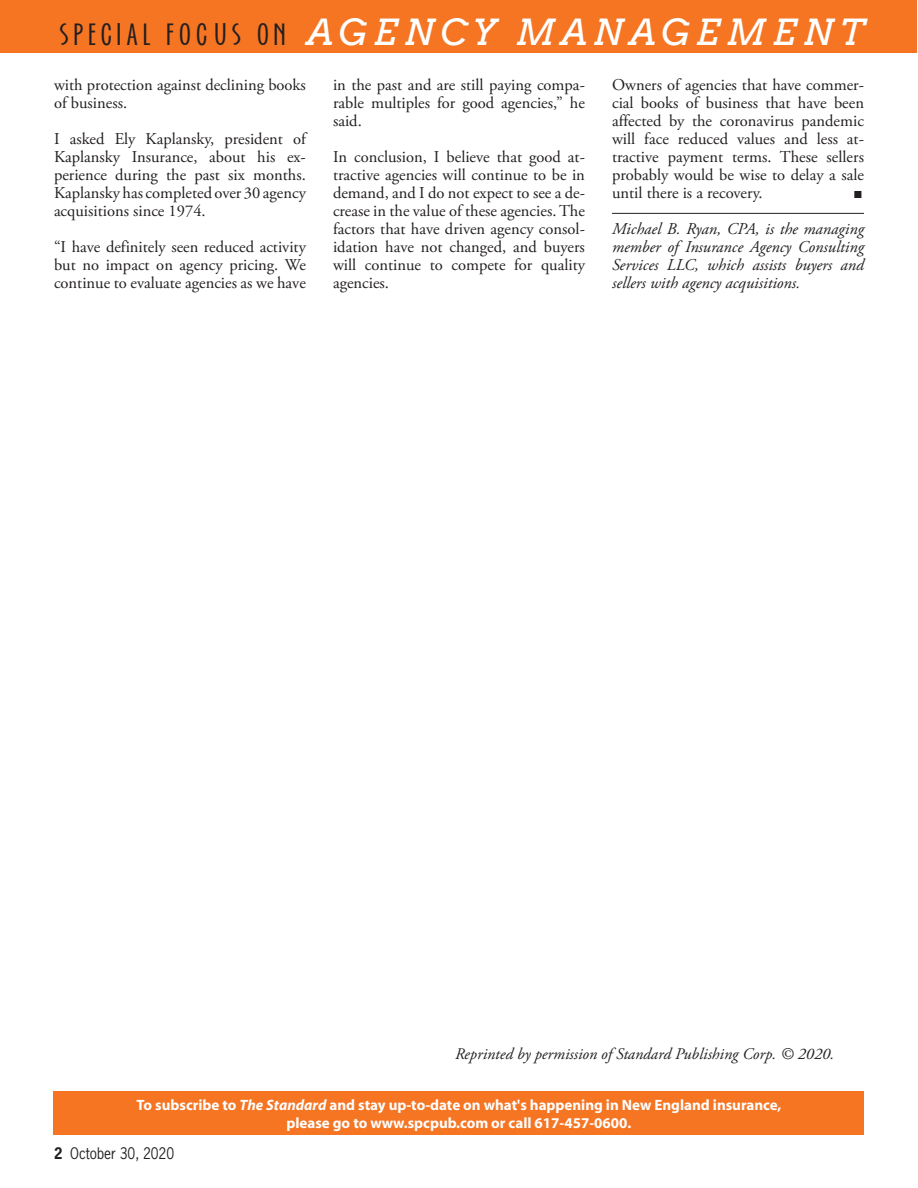
<style>
.page{position:relative;width:918px;height:1188px;background:#fff}
.page>*{position:absolute;margin:0;border:0;box-sizing:border-box;transform-origin:0 0}
.t1{font:italic 36px "Arvo";letter-spacing:.16em;color:#fff}
.Copy_to_Galley{font:16.5px/18px "Adobe Garamond Pro";color:#231f20;text-align:justify}
.Author_Info{font:italic 16.5px/18px "Adobe Garamond Pro";color:#231f20;text-align:justify}
.Sidelights_Text{font:italic 16.2px "Adobe Garamond Pro";color:#231f20}
.t2{font:700 15px/18px "Myriad";color:#fff;text-align:center}
.t3{font:15px "News Gothic Std";color:#231f20;scale:.9 1}
.Copy_to_Galley-2{font:10.2px "Zapf Dingbats ITC";color:#231f20}
.s1{font-family:"Ever After";font-style:normal;font-size:27px;color:#231f20}
.s2{font-style:italic}
.s3{font-weight:700}
</style>
<div class="page">
<div style="left:0;top:0;width:917px;height:53px;background:#f57523"></div>
<div style="left:53px;top:1092px;width:811px;height:43px;background:#f57523"></div>
<hr style="left:612px;top:213px;width:252px;height:1px;background:#231f20">
<h1 class="t1" style="left:60px;top:8px;width:805px"><span class="s1">SPECIAL FOCUS ON</span> AGENCY MANAGEMENT</h1>
<p class="Copy_to_Galley" style="left:54px;top:76px;width:253px">with protection against declining books of business.</p>
<p class="Copy_to_Galley" style="left:54px;top:130px;width:253px">I asked Ely Kaplansky, president of Kaplansky Insurance, about his ex&shy;perience during the past six months.<br>Kaplansky has completed over 30 agency acquisitions since 1974.</p>
<p class="Copy_to_Galley" style="left:54px;top:238px;width:253px">“I have definitely seen reduced activity but no impact on agency pricing. We continue to evaluate agencies as we have</p>
<p class="Copy_to_Galley" style="left:333px;top:76px;width:253px">in the past and are still paying compa&shy;rable multiples for good agencies,” he said.</p>
<p class="Copy_to_Galley" style="left:333px;top:148px;width:253px">In conclusion, I believe that good at&shy;tractive agencies will continue to be in demand, and I do not expect to see a de&shy;crease in the value of these agencies. The factors that have driven agency consol&shy;idation have not changed, and buyers will continue to compete for quality agencies.</p>
<p class="Copy_to_Galley" style="left:612px;top:76px;width:253px">Owners of agencies that have commer&shy;cial books of business that have been affected by the coronavirus pandemic will face reduced values and less at&shy;tractive payment terms. These sellers probably would be wise to delay a sale until there is a recovery.</p>
<p class="Copy_to_Galley-2" style="left:854px;top:190px;width:9px">■</p>
<p class="Author_Info" style="left:612px;top:220px;width:253px">Michael B. Ryan, CPA, is the managing member of Insurance Agency Consulting Services LLC, which assists buyers and sellers with agency acquisitions.</p>
<p class="Sidelights_Text" style="left:455px;top:1044px;width:381px">Reprinted by permission of Standard Publishing Corp. © 2020.</p>
<p class="t2" style="left:137px;top:1096px;width:646px">To subscribe to <span class="s2">The Standard</span> and stay up-to-date on what's happening in New England insurance, please go to www.spcpub.com or call 617-457-0600.</p>
<p class="t3" style="left:54px;top:1144px;width:135px"><span class="s3">2</span> October 30, 2020</p>
</div>
